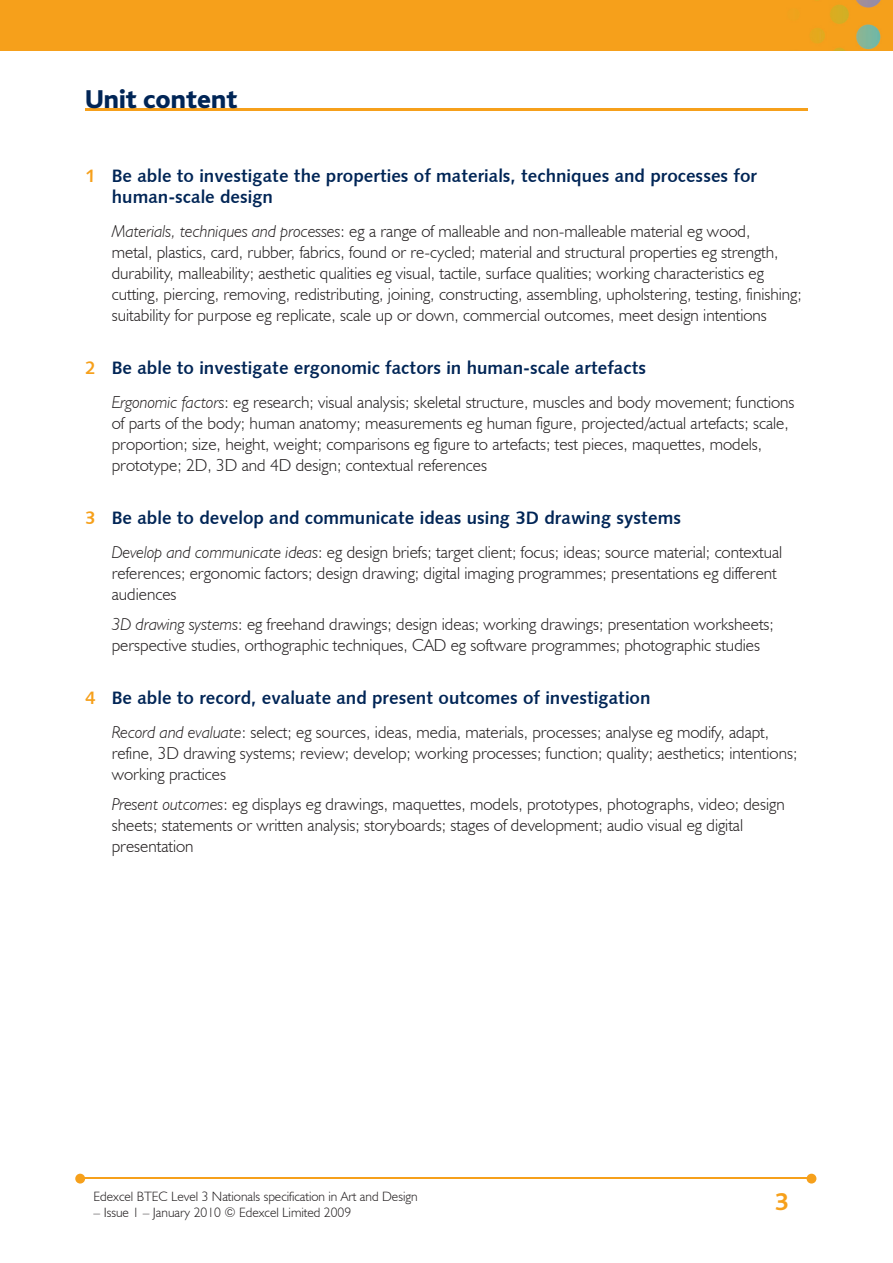
<style>
.page{position:relative;width:893px;height:1263px;background:#fff}
.page>*{position:absolute;margin:0;border:0;box-sizing:border-box;transform-origin:0 0}
.t1{font:800 27px "Bliss";color:#002556}
.t2{font:700 25.5px "Bliss";color:#f6a01b}
.t3{font:18px/21px "Humanist 531 BT Bold A";color:#002556}
.t4{font:300 17.25px/21px "Humanist 521 BT";color:#231f20}
.t5{font:300 13.5px "Humanist 521 BT";color:#231f20}
.s1{color:#f6a01b}
.s2{font-style:italic}
</style>
<div class="page">
<div style="left:0;top:0;width:893px;height:51px;background:#f6a01b"></div>
<hr style="left:82px;top:1178px;width:728px;height:1px;background:#f6a01b">
<svg style="left:807px;top:1174px;width:9px;height:9px"></svg>
<svg style="left:75px;top:1174px;width:10px;height:9px"></svg>
<hr style="left:85px;top:108px;width:723px;height:2px;background:#f6a01b">
<h1 class="t1" style="left:85px;top:85px;width:154px">Unit content</h1>
<p class="t3" style="left:112px;top:165px;width:647px;text-indent:-27px"><span class="s1">1</span> Be able to investigate the properties of materials, techniques and processes for human-scale design</p>
<p class="t4" style="left:112px;top:220px;width:691px"><span class="s2">Materials, techniques and processes</span>: eg a range of malleable and non-malleable material eg wood,<br>metal, plastics, card, rubber, fabrics, found or re-cycled; material and structural properties eg strength, durability, malleability; aesthetic qualities eg visual, tactile, surface qualities; working characteristics eg cutting, piercing, removing, redistributing, joining, constructing, assembling, upholstering, testing, finishing; suitability for purpose eg replicate, scale up or down, commercial outcomes, meet design intentions</p>
<p class="t3" style="left:85px;top:357px;width:563px"><span class="s1">2</span> Be able to investigate ergonomic factors in human-scale artefacts</p>
<p class="t4" style="left:112px;top:391px;width:684px"><span class="s2">Ergonomic factors</span>: eg research; visual analysis; skeletal structure, muscles and body movement; functions of parts of the body; human anatomy; measurements eg human figure, projected/actual artefacts; scale, proportion; size, height, weight; comparisons eg figure to artefacts; test pieces, maquettes, models, prototype; 2D, 3D and 4D design; contextual references</p>
<p class="t3" style="left:85px;top:507px;width:597px"><span class="s1">3</span> Be able to develop and communicate ideas using 3D drawing systems</p>
<p class="t4" style="left:112px;top:541px;width:672px"><span class="s2">Develop and communicate ideas</span>: eg design briefs; target client; focus; ideas; source material; contextual references; ergonomic factors; design drawing; digital imaging programmes; presentations eg different audiences</p>
<p class="t4" style="left:112px;top:613px;width:664px"><span class="s2">3D drawing systems</span>: eg freehand drawings; design ideas; working drawings; presentation worksheets; perspective studies, orthographic techniques, CAD eg software programmes; photographic studies</p>
<p class="t3" style="left:85px;top:687px;width:567px"><span class="s1">4</span> Be able to record, evaluate and present outcomes of investigation</p>
<p class="t4" style="left:112px;top:721px;width:687px"><span class="s2">Record and evaluate</span>: select; eg sources, ideas, media, materials, processes; analyse eg modify, adapt, refine, 3D drawing systems; review; develop; working processes; function; quality; aesthetics; intentions; working practices</p>
<p class="t4" style="left:112px;top:793px;width:674px"><span class="s2">Present outcomes</span>: eg displays eg drawings, maquettes, models, prototypes, photographs, video; design sheets; statements or written analysis; storyboards; stages of development; audio visual eg digital presentation</p>
<p class="t5" style="left:94px;top:1188px;width:326px">Edexcel BTEC Level 3 Nationals specification in Art and Design</p>
<p class="t5" style="left:94px;top:1204px;width:259px">– Issue 1 – January 2010 © Edexcel Limited 2009</p>
<h2 class="t2" style="left:775px;top:1189px;width:15px">3</h2>
</div>
